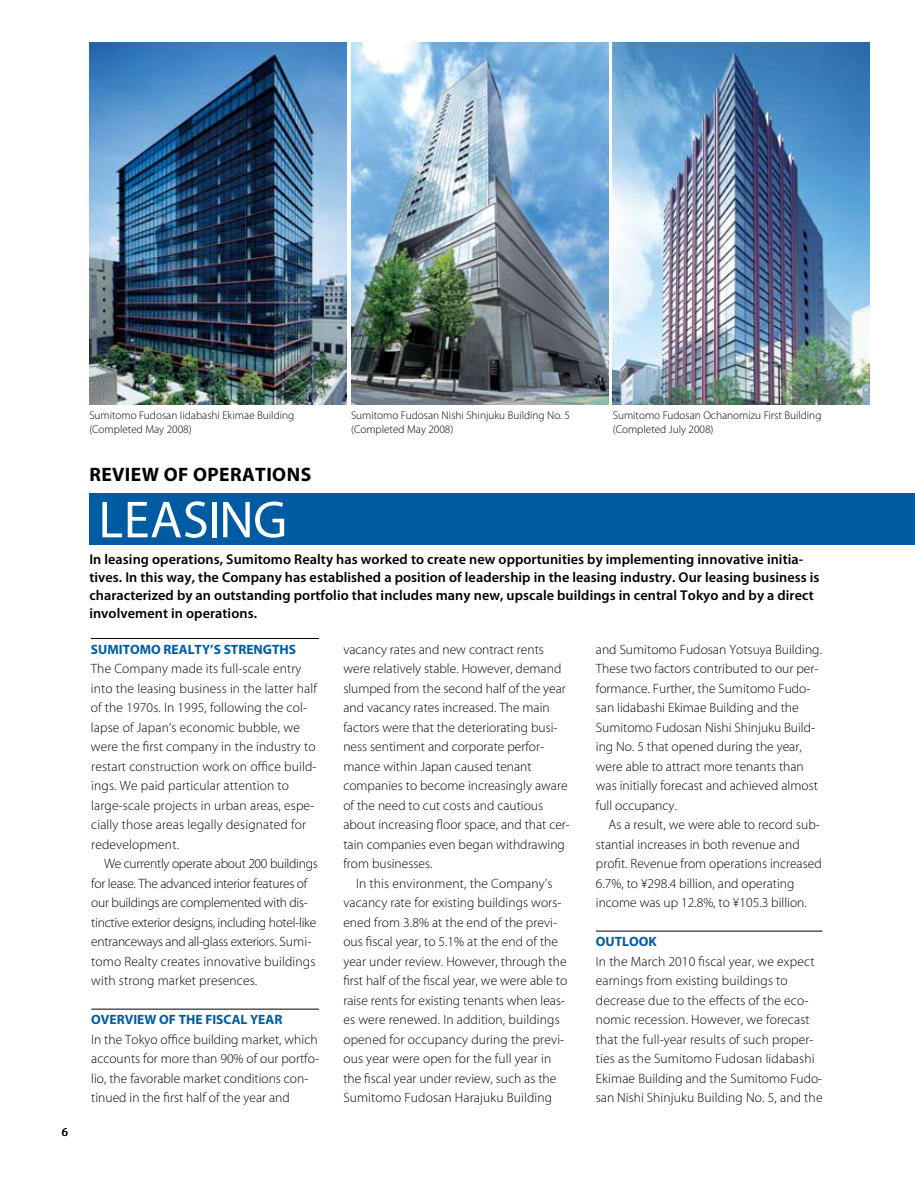
<style>
.page{position:relative;width:915px;height:1191px;background:#fff}
.page>*{position:absolute;margin:0;border:0;box-sizing:border-box;transform-origin:0 0}
.t1{font:52.5px "Myriad Pro";color:#fff}
.t2{font:700 19.5px "Myriad Pro";letter-spacing:.02em;color:#000}
.t3{font:600 14.25px/18px "Myriad Pro";letter-spacing:.005em;color:#000}
.t4{font:300 13.5px/19.5px "Myriad Pro";color:#000}
.t5{font:300 13.5px/19.5px "Myriad Pro";letter-spacing:-.02em;color:#000}
.t6{font:700 13.5px "Myriad Pro";color:#005ca2}
.t7{font:300 11.25px/14.2px "Myriad Pro";color:#000}
</style>
<div class="page">
<div style="left:89px;top:493px;width:825px;height:51px;background:#005ca2"></div>
<img style="left:89px;top:43px;width:258px;height:361px">
<hr style="left:91px;top:638px;width:228px;height:1px;background:#000">
<hr style="left:91px;top:1008px;width:228px;height:1px;background:#000">
<hr style="left:595px;top:930px;width:227px;height:1px;background:#000">
<img style="left:351px;top:43px;width:257px;height:361px">
<img style="left:612px;top:43px;width:257px;height:361px">
<p class="t7" style="left:89px;top:408px;width:206px">Sumitomo Fudosan Iidabashi Ekimae Building (Completed May 2008)</p>
<h2 class="t2" style="left:89px;top:462px;width:223px">REVIEW OF OPERATIONS</h2>
<h1 class="t1" style="left:98px;top:487px;width:53px">LEASING</h1>
<p class="t7" style="left:351px;top:408px;width:220px">Sumitomo Fudosan Nishi Shinjuku Building No. 5 (Completed May 2008)</p>
<p class="t7" style="left:612px;top:408px;width:210px">Sumitomo Fudosan Ochanomizu First Building (Completed July 2008)</p>
<p class="t3" style="left:89px;top:549px;width:731px">In leasing operations, Sumitomo Realty has worked to create new opportunities by implementing innovative initia&shy;tives. In this way, the Company has established a position of leadership in the leasing industry. Our leasing business is characterized by an outstanding portfolio that includes many new, upscale buildings in central Tokyo and by a direct involvement in operations.</p>
<p class="t6" style="left:91px;top:640px;width:10px">SUM</p>
<p class="t6" style="left:119px;top:640px;width:179px">ITOMO REALTY’S STRENGTHS</p>
<p class="t4" style="left:91px;top:658px;width:227px">The Company made its full-scale entry into the leasing business in the latter half of the 1970s. In 1995, following the col&shy;lapse of Japan’s economic bubble, we were the first company in the industry to restart construction work on office build&shy;ings. We paid particular attention to large-scale projects in urban areas, espe&shy;cially those areas legally designated for redevelopment.</p>
<p class="t5" style="left:91px;top:853px;width:228px;text-indent:13px">We currently operate about 200 buildings for lease. The advanced interior features of our buildings are complemented with dis&shy;tinctive exterior designs, including hotel-like entranceways and all-glass exteriors. Sumi&shy;tomo Realty creates innovative buildings with strong market presences.</p>
<p class="t6" style="left:91px;top:1010px;width:190px">OVERVIEW OF THE FISCAL YEAR</p>
<p class="t4" style="left:91px;top:1029px;width:229px">In the Tokyo office building market, which accounts for more than 90% of our portfo&shy;lio, the favorable market conditions con&shy;tinued in the first half of the year and</p>
<p class="t4" style="left:343px;top:639px;width:228px">vacancy rates and new contract rents were relatively stable. However, demand slumped from the second half of the year and vacancy rates increased. The main factors were that the deteriorating busi&shy;ness sentiment and corporate perfor&shy;mance within Japan caused tenant companies to become increasingly aware of the need to cut costs and cautious about increasing floor space, and that cer&shy;tain companies even began withdrawing from businesses.</p>
<p class="t4" style="left:343px;top:873px;width:225px;text-indent:13px">In this environment, the Company’s vacancy rate for existing buildings wors&shy;ened from 3.8% at the end of the previ&shy;ous fiscal year, to 5.1% at the end of the year under review. However, through the first half of the fiscal year, we were able to raise rents for existing tenants when leas&shy;es were renewed. In addition, buildings opened for occupancy during the previ&shy;ous year were open for the full year in the fiscal year under review, such as the Sumitomo Fudosan Harajuku Building</p>
<p class="t4" style="left:595px;top:639px;width:227px">and Sumitomo Fudosan Yotsuya Building.<br>These two factors contributed to our per&shy;formance. Further, the Sumitomo Fudo&shy;san Iidabashi Ekimae Building and the Sumitomo Fudosan Nishi Shinjuku Build&shy;ing No. 5 that opened during the year, were able to attract more tenants than was initially forecast and achieved almost full occupancy.</p>
<p class="t4" style="left:595px;top:814px;width:227px;text-indent:13px">As a result, we were able to record sub&shy;stantial increases in both revenue and profit. Revenue from operations increased 6.7%, to ¥298.4 billion, and operating income was up 12.8%, to ¥105.3 billion.</p>
<p class="t6" style="left:595px;top:932px;width:61px">OUTLOOK</p>
<p class="t4" style="left:595px;top:951px;width:228px">In the March 2010 fiscal year, we expect earnings from existing buildings to decrease due to the effects of the eco&shy;nomic recession. However, we forecast that the full-year results of such proper&shy;ties as the Sumitomo Fudosan Iidabashi Ekimae Building and the Sumitomo Fudo&shy;san Nishi Shinjuku Building No. 5, and the</p>
</div>
